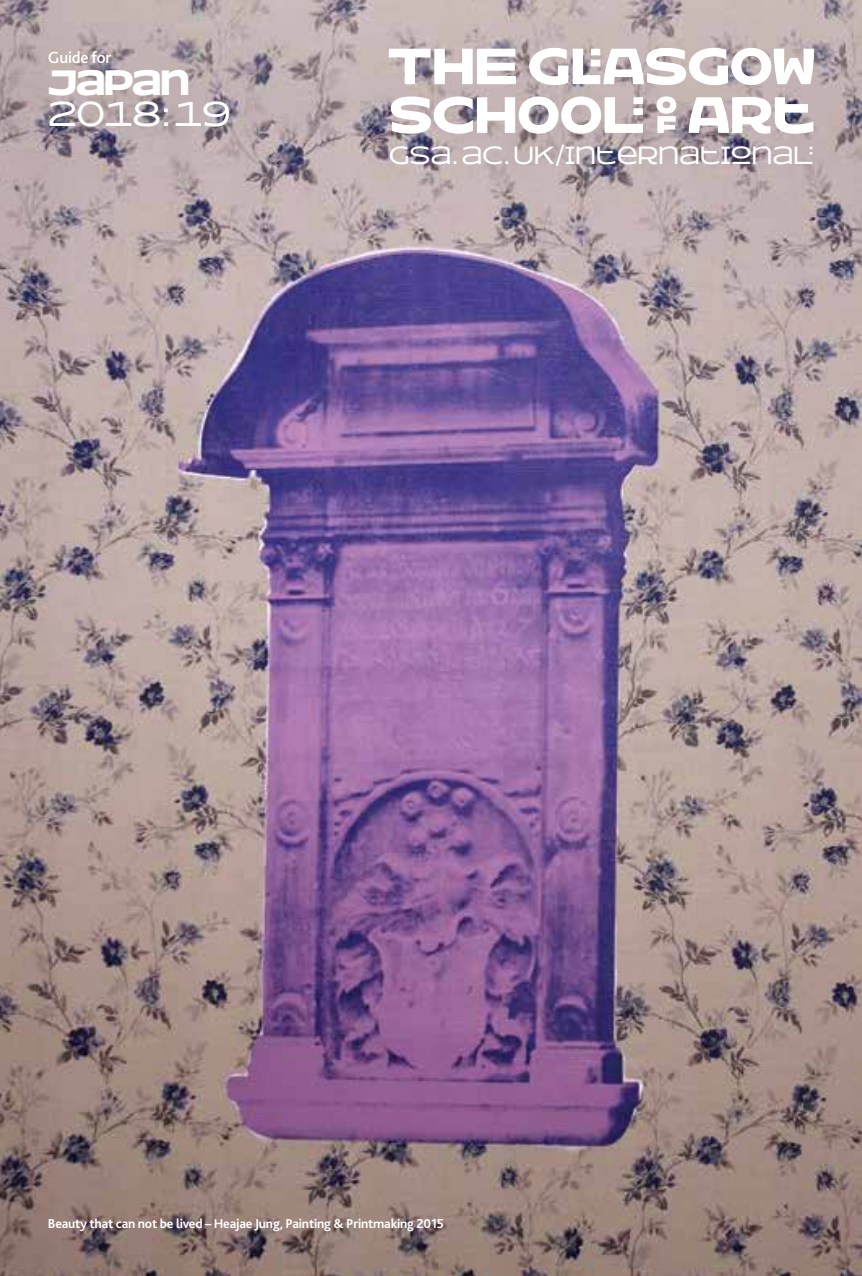
<style>
.page{position:relative;width:862px;height:1276px;background:#fff}
.page>*{position:absolute;margin:0;border:0;box-sizing:border-box;transform-origin:0 0}
.t1{font:300 29.25px "Hothouse";letter-spacing:-.04em;color:#fff}
.t2{font:29.25px "Hothouse";letter-spacing:-.04em;color:#fff}
.t3{font:300 21.15px "Hothouse";letter-spacing:-.015em;color:#fff}
.t4{font:500 16.88px "Bliss 2";letter-spacing:-.015em;color:#fff}
.t5{font:700 13.5px "Bliss 2";letter-spacing:-.015em;color:#fff}
</style>
<div class="page">
<img style="left:0;top:0;width:861px;height:1276px">
<svg style="left:391px;top:96px;width:251px;height:38px"></svg>
<svg style="left:656px;top:96px;width:19px;height:37px"></svg>
<svg style="left:688px;top:97px;width:125px;height:37px"></svg>
<svg style="left:388px;top:49px;width:127px;height:35px"></svg>
<svg style="left:529px;top:48px;width:284px;height:37px"></svg>
<p class="t4" style="left:48px;top:47px;width:65px">Guide for</p>
<h1 class="t2" style="left:48px;top:64px;width:143px">JAPAN</h1>
<h1 class="t1" style="left:48px;top:95px;width:185px">2O18:19</h1>
<h2 class="t3" style="left:388px;top:142px;width:426px">GSA.AC.UK/INTERNATIONAL</h2>
<p class="t5" style="left:48px;top:1215px;width:397px">Beauty that can not be lived – Heajae Jung, Painting &amp; Printmaking 2015</p>
</div>
